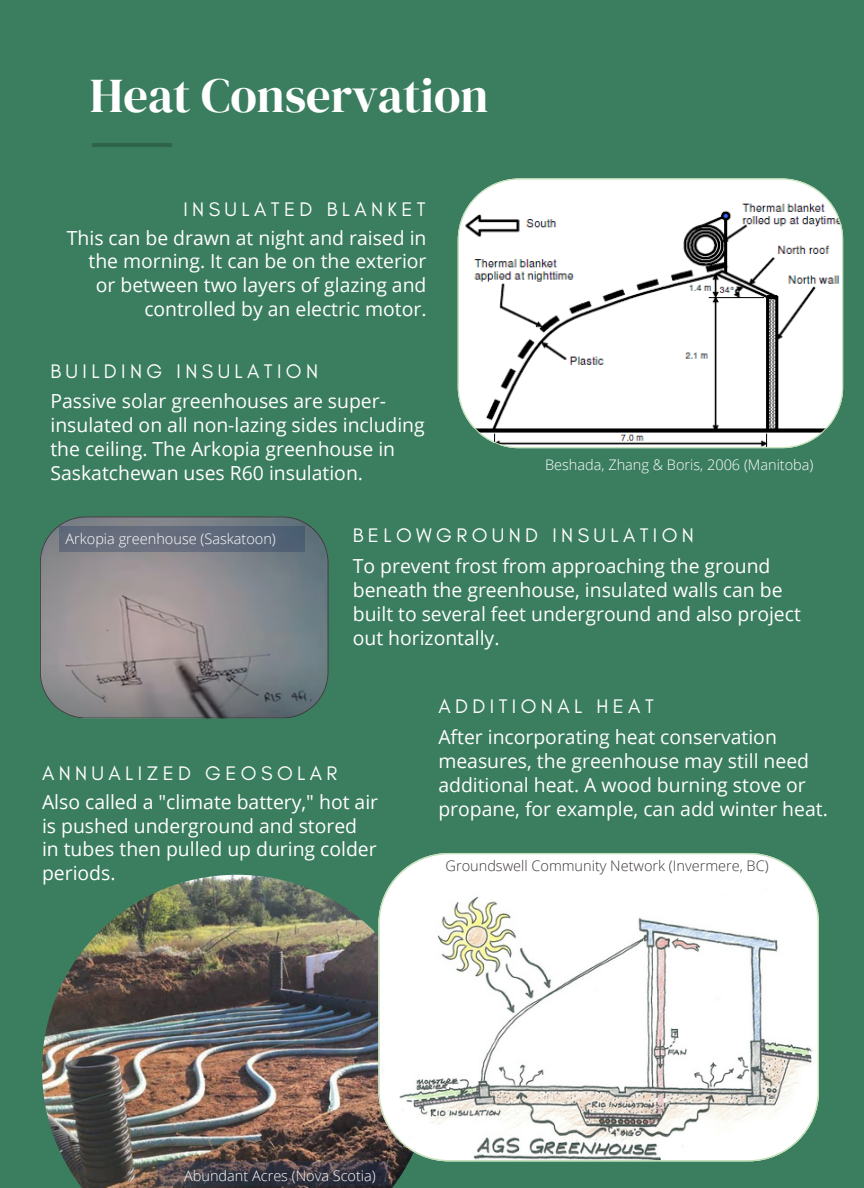
<style>
.page{position:relative;width:864px;height:1188px;background:#3b7d5f}
.page>*{position:absolute;margin:0;border:0;box-sizing:border-box;transform-origin:0 0}
.t1{font:48.45px "DM Serif Display";color:#fff}
.t2{font:19.95px "Glacial Indifference";letter-spacing:.22em;color:#fff}
.t3{font:19.35px/24px "Open Sans";color:#fff}
.t4{font:300 14.55px "Open Sans";color:#fff}
.t5{font:300 14.55px "Open Sans";color:#3c3836}
</style>
<div class="page">
<img style="left:42px;top:875px;width:367px;height:313px">
<hr style="left:92px;top:143px;width:80px;height:3px;background:#000">
<svg style="left:378px;top:853px;width:441px;height:308px;background:#e8eae7"></svg>
<svg style="left:40px;top:516px;width:288px;height:202px;background:#868789"></svg>
<svg style="left:159px;top:1161px;width:230px;height:25px;background:#3f3c45"></svg>
<div style="left:59px;top:526px;width:246px;height:25px;background:linear-gradient(to right,#6d717f,#546377)"></div>
<svg style="left:458px;top:178px;width:385px;height:270px;background:#e2e5e3"></svg>
<p class="t1" style="left:90px;top:61px;width:400px">Heat Conservation</p>
<p class="t2" style="left:184px;top:197px;width:244px">INSULATED BLANKET</p>
<p class="t3" style="left:67px;top:226px;width:361px;text-align:right">This can be drawn at night and raised in the morning. It can be on the exterior or between two layers of glazing and controlled by an electric motor.</p>
<p class="t2" style="left:50px;top:359px;width:269px">BUILDING INSULATION</p>
<p class="t3" style="left:50px;top:389px;width:376px">Passive solar greenhouses are super&shy;insulated on all non-lazing sides including the ceiling. The Arkopia greenhouse in Saskatchewan uses R60 insulation.</p>
<p class="t4" style="left:545px;top:455px;width:270px">Beshada, Zhang &amp; Boris, 2006 (Manitoba)</p>
<p class="t4" style="left:65px;top:529px;width:212px">Arkopia greenhouse (Saskatoon)</p>
<p class="t2" style="left:353px;top:524px;width:343px">BELOWGROUND INSULATION</p>
<p class="t3" style="left:353px;top:553px;width:450px">To prevent frost from approaching the ground beneath the greenhouse, insulated walls can be built to several feet underground and also project out horizontally.</p>
<p class="t2" style="left:42px;top:761px;width:297px">ANNUALIZED GEOSOLAR</p>
<p class="t3" style="left:42px;top:790px;width:338px">Also called a "climate battery," hot air is pushed underground and stored in tubes then pulled up during colder periods.</p>
<p class="t2" style="left:439px;top:695px;width:217px">ADDITIONAL HEAT</p>
<p class="t3" style="left:438px;top:724px;width:391px">After incorporating heat conservation measures, the greenhouse may still need additional heat. A wood burning stove or propane, for example, can add winter heat.</p>
<p class="t5" style="left:446px;top:856px;width:325px">Groundswell Community Network (Invermere, BC)</p>
<p class="t4" style="left:184px;top:1165px;width:193px">Abundant Acres (Nova Scotia)</p>
</div>
